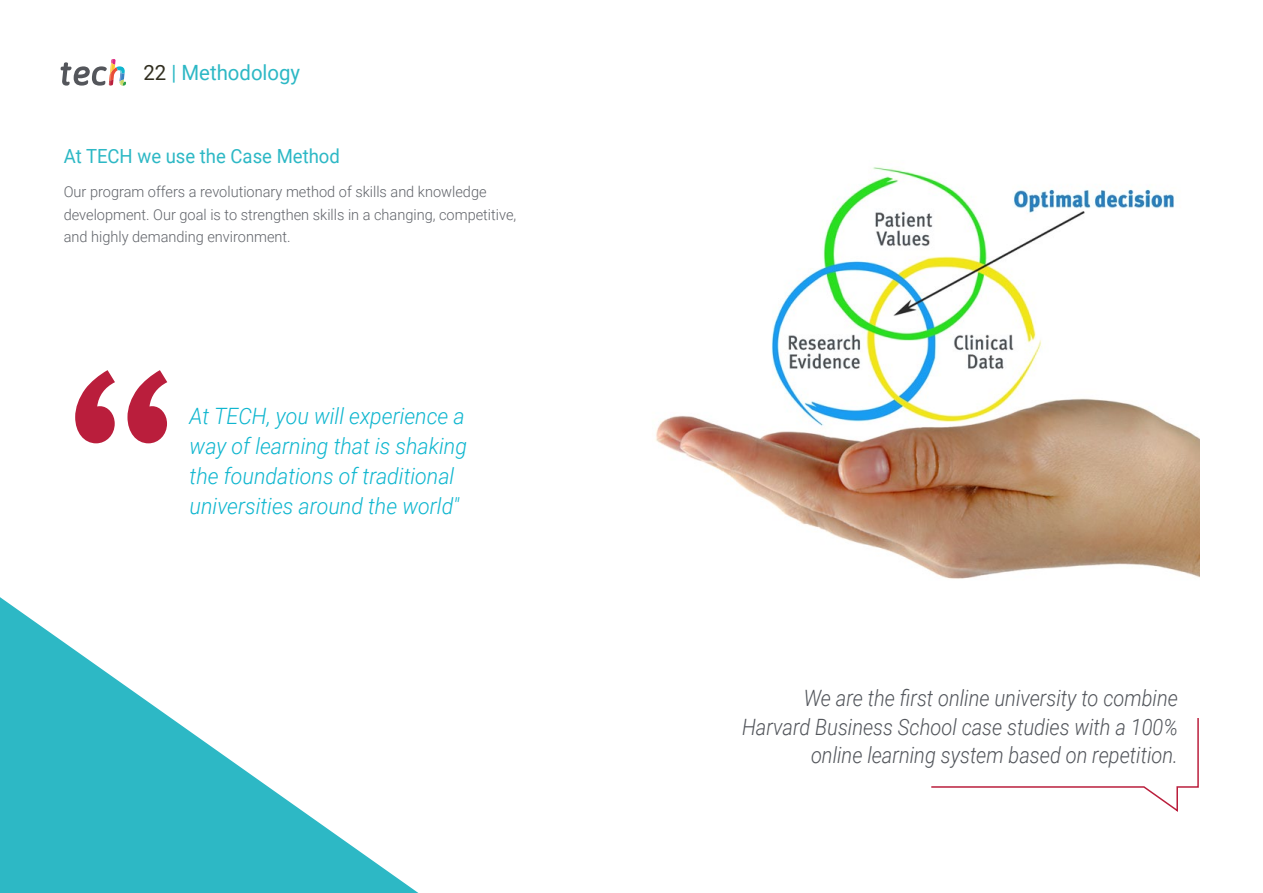
<style>
.page{position:relative;width:1263px;height:893px;background:#fff}
.page>*{position:absolute;margin:0;border:0;box-sizing:border-box;transform-origin:0 0}
.t1{font:italic 300 22.5px/28.5px "Roboto";color:#52555b;text-align:right;scale:.89 1}
.t2{font:italic 300 22.5px/30px "Roboto";color:#0fb6cf;scale:.95 1}
.t3{font:21px "Roboto";color:#2db8c5}
.t4{font:19.5px "Roboto";color:#2db8c5;scale:.95 1}
.t5{font:300 15px/22.5px "Roboto";color:#61646a}
.s1{color:#312e20}
</style>
<div class="page">
<svg style="left:61px;top:59px;width:65px;height:27px"></svg>
<svg style="left:0;top:597px;width:419px;height:296px"></svg>
<img style="left:655px;top:167px;width:544px;height:412px">
<svg style="left:931px;top:718px;width:268px;height:94px"></svg>
<svg style="left:75px;top:370px;width:92px;height:73px"></svg>
<h2 class="t3" style="left:144px;top:57px;width:158px"><span class="s1">22</span> | Methodology</h2>
<h3 class="t4" style="left:64px;top:143px;width:292px">At TECH we use the Case Method</h3>
<p class="t5" style="left:64px;top:180px;width:454px">Our program offers a revolutionary method of skills and knowledge development. Our goal is to strengthen skills in a changing, competitive, and highly demanding environment.</p>
<h1 class="t2" style="left:190px;top:400px;width:293px">At TECH, you will experience a way of learning that is shaking the foundations of traditional universities around the world"</h1>
<h1 class="t1" style="left:742px;top:683px;width:491px">We are the first online university to combine<br>Harvard Business School case studies with a 100% online learning system based on repetition.</h1>
</div>
